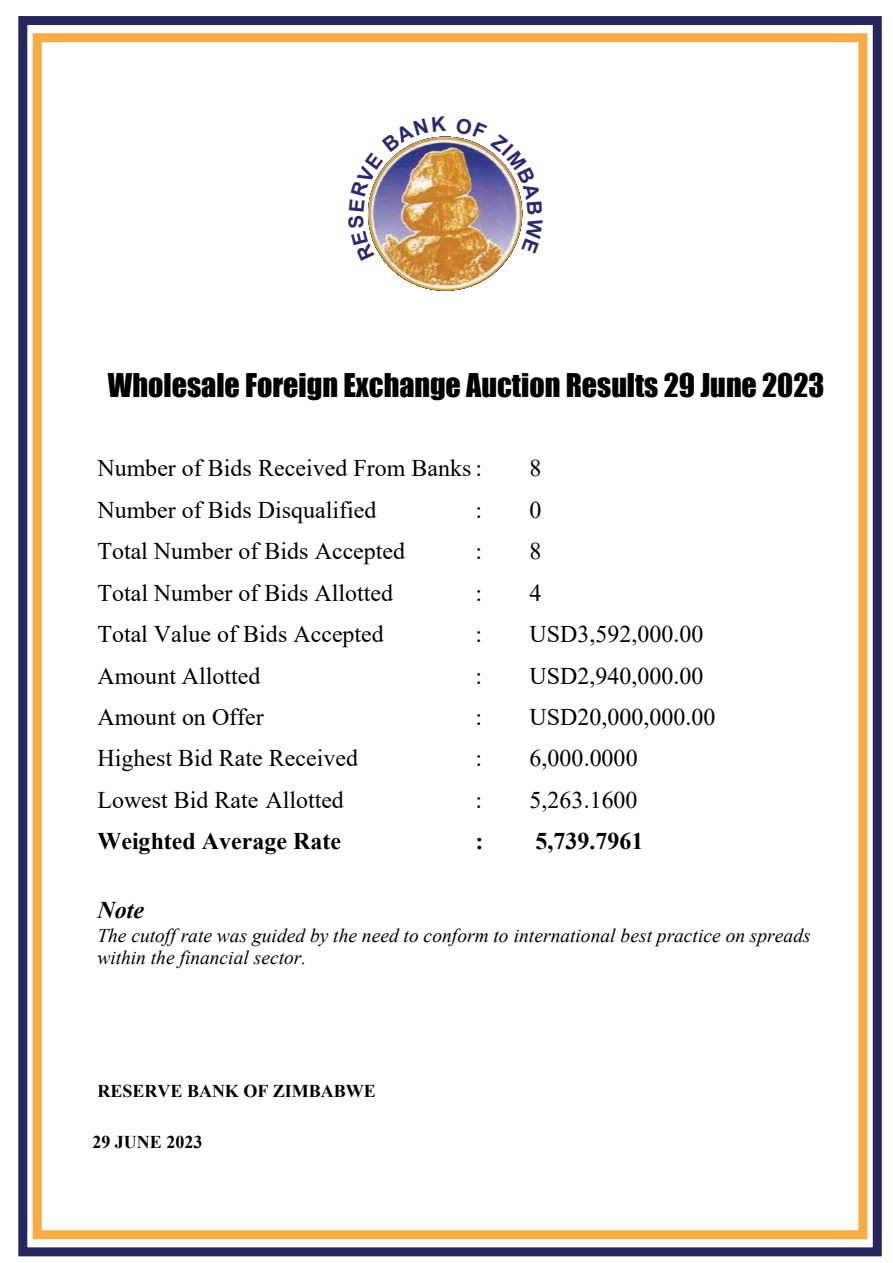
<style>
.page{position:relative;width:893px;height:1263px;background:#fff}
.page>*{position:absolute;margin:0;border:0;box-sizing:border-box;transform-origin:0 0}
.t1{font:30px "Impact";color:#000}
.t2{font:24px "Times New Roman";color:#000}
.t3{font:700 24px "Times New Roman";color:#000}
.t4{font:italic 700 24px "Times New Roman";color:#000}
.t5{font:italic 19.5px/22.5px "Times New Roman";color:#000}
.t6{font:700 18px "Times New Roman";color:#000}
</style>
<div class="page">
<div style="left:18px;top:16px;width:864px;height:1240px;border:9px solid #26275f"></div>
<div style="left:33px;top:33px;width:834px;height:1206px;border:9px solid #f8ab42"></div>
<img style="left:368px;top:137px;width:154px;height:154px;border-radius:77px">
<img style="left:368px;top:136px;width:79px;height:125px">
<img style="left:455px;top:137px;width:68px;height:117px">
<p class="t1" style="left:108px;top:361px;width:718px">Wholesale Foreign Exchange Auction Results 29 June 2023</p>
<p class="t2" style="left:97px;top:451px;width:386px">Number of Bids Received From Banks :</p>
<p class="t2" style="left:530px;top:451px;width:13px">8</p>
<p class="t2" style="left:97px;top:493px;width:281px">Number of Bids Disqualified</p>
<p class="t2" style="left:475px;top:493px;width:8px">:</p>
<p class="t2" style="left:530px;top:493px;width:13px">0</p>
<p class="t2" style="left:97px;top:534px;width:309px">Total Number of Bids Accepted</p>
<p class="t2" style="left:476px;top:534px;width:8px">:</p>
<p class="t2" style="left:530px;top:534px;width:13px">8</p>
<p class="t2" style="left:97px;top:576px;width:297px">Total Number of Bids Allotted</p>
<p class="t2" style="left:475px;top:576px;width:8px">:</p>
<p class="t2" style="left:530px;top:576px;width:13px">4</p>
<p class="t2" style="left:97px;top:617px;width:288px">Total Value of Bids Accepted</p>
<p class="t2" style="left:475px;top:617px;width:8px">:</p>
<p class="t2" style="left:530px;top:617px;width:176px">USD3,592,000.00</p>
<p class="t2" style="left:97px;top:659px;width:165px">Amount Allotted</p>
<p class="t2" style="left:475px;top:659px;width:8px">:</p>
<p class="t2" style="left:530px;top:659px;width:176px">USD2,940,000.00</p>
<p class="t2" style="left:97px;top:700px;width:168px">Amount on Offer</p>
<p class="t2" style="left:476px;top:700px;width:8px">:</p>
<p class="t2" style="left:530px;top:700px;width:187px">USD20,000,000.00</p>
<p class="t2" style="left:97px;top:741px;width:262px">Highest Bid Rate Received</p>
<p class="t2" style="left:475px;top:741px;width:8px">:</p>
<p class="t2" style="left:530px;top:741px;width:110px">6,000.0000</p>
<p class="t2" style="left:97px;top:783px;width:248px">Lowest Bid Rate Allotted</p>
<p class="t2" style="left:475px;top:783px;width:8px">:</p>
<p class="t2" style="left:530px;top:783px;width:110px">5,263.1600</p>
<p class="t3" style="left:97px;top:824px;width:245px">Weighted Average Rate</p>
<p class="t3" style="left:475px;top:824px;width:9px">:</p>
<p class="t3" style="left:535px;top:824px;width:109px">5,739.7961</p>
<p class="t4" style="left:97px;top:893px;width:48px">Note</p>
<p class="t5" style="left:97px;top:923px;width:715px">The cutoff rate was guided by the need to conform to international best practice on spreads within the financial sector.</p>
<p class="t6" style="left:97px;top:1078px;width:280px">RESERVE BANK OF ZIMBABWE</p>
<p class="t6" style="left:92px;top:1129px;width:111px">29 JUNE 2023</p>
</div>
